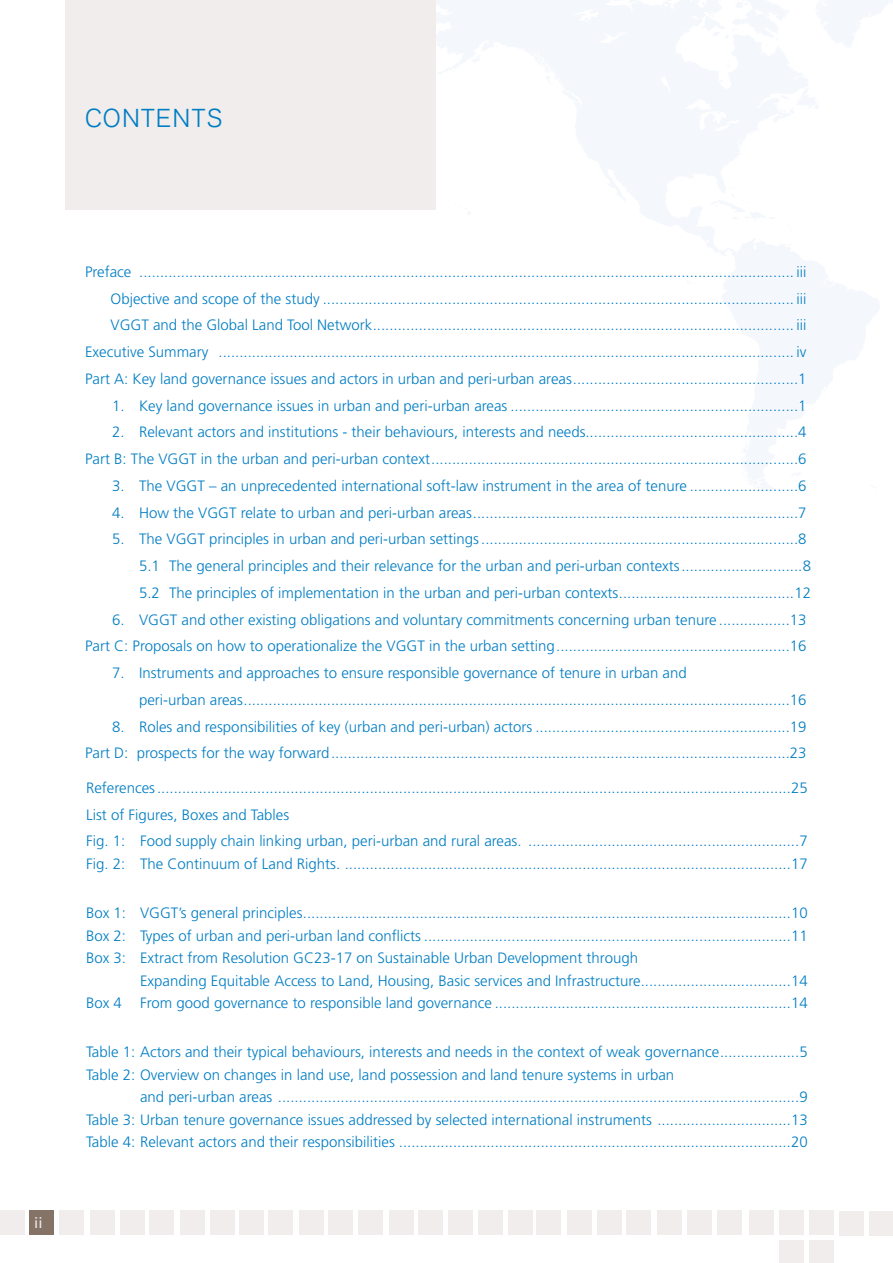
<style>
.page{position:relative;width:893px;height:1263px;background:#fff}
.page>*{position:absolute;margin:0;border:0;box-sizing:border-box;transform-origin:0 0}
.t1{font:300 25.5px "Akzidenz Grotesk";letter-spacing:.05em;color:#007dc3}
.t2{font:300 15px/26.7px "Frutiger";color:#007dc3;text-align:right}
.t3{font:15px "Frutiger";color:#edeae8}
</style>
<div class="page">
<div style="left:0;top:1210px;width:25px;height:25px;background:#f0edec"></div>
<div style="left:180px;top:1210px;width:25px;height:25px;background:#f0edec"></div>
<div style="left:389px;top:1210px;width:24px;height:25px;background:#f0edec"></div>
<div style="left:657px;top:1210px;width:25px;height:25px;background:#f0edec"></div>
<div style="left:210px;top:1210px;width:25px;height:25px;background:#f0edec"></div>
<div style="left:478px;top:1210px;width:25px;height:25px;background:#f0edec"></div>
<div style="left:418px;top:1210px;width:25px;height:25px;background:#f0edec"></div>
<div style="left:687px;top:1210px;width:25px;height:25px;background:#f0edec"></div>
<div style="left:59px;top:1210px;width:25px;height:25px;background:#f0edec"></div>
<div style="left:268px;top:1210px;width:25px;height:25px;background:#f0edec"></div>
<div style="left:536px;top:1210px;width:25px;height:25px;background:#f0edec"></div>
<div style="left:239px;top:1210px;width:25px;height:25px;background:#f0edec"></div>
<div style="left:508px;top:1210px;width:25px;height:25px;background:#f0edec"></div>
<div style="left:448px;top:1210px;width:25px;height:25px;background:#f0edec"></div>
<div style="left:717px;top:1210px;width:24px;height:25px;background:#f0edec"></div>
<div style="left:90px;top:1210px;width:25px;height:25px;background:#f0edec"></div>
<div style="left:299px;top:1210px;width:24px;height:25px;background:#f0edec"></div>
<div style="left:567px;top:1210px;width:25px;height:25px;background:#f0edec"></div>
<div style="left:120px;top:1210px;width:24px;height:25px;background:#f0edec"></div>
<div style="left:328px;top:1210px;width:25px;height:25px;background:#f0edec"></div>
<div style="left:597px;top:1210px;width:25px;height:25px;background:#f0edec"></div>
<div style="left:149px;top:1210px;width:25px;height:25px;background:#f0edec"></div>
<div style="left:358px;top:1210px;width:25px;height:25px;background:#f0edec"></div>
<div style="left:626px;top:1210px;width:25px;height:25px;background:#f0edec"></div>
<div style="left:749px;top:1210px;width:25px;height:25px;background:#f0edec"></div>
<div style="left:779px;top:1210px;width:25px;height:25px;background:#f0edec"></div>
<div style="left:779px;top:1240px;width:25px;height:23px;background:#f0edec"></div>
<div style="left:809px;top:1210px;width:24px;height:25px;background:#f0edec"></div>
<div style="left:809px;top:1240px;width:24px;height:23px;background:#f0edec"></div>
<div style="left:840px;top:1211px;width:24px;height:25px;background:#f0edec"></div>
<div style="left:869px;top:1211px;width:24px;height:25px;background:#f0edec"></div>
<div style="left:30px;top:1210px;width:24px;height:25px;background:#867367"></div>
<svg style="left:436px;top:0;width:443px;height:456px"></svg>
<svg style="left:742px;top:456px;width:34px;height:33px"></svg>
<svg style="left:743px;top:432px;width:8px;height:16px"></svg>
<svg style="left:702px;top:187px;width:94px;height:69px"></svg>
<svg style="left:521px;top:311px;width:5px;height:4px"></svg>
<svg style="left:692px;top:0;width:201px;height:49px"></svg>
<div style="left:65px;top:0;width:371px;height:210px;background:#f0edec"></div>
<h1 class="t1" style="left:85px;top:104px;width:139px">CONTENTS</h1>
<p class="t3" style="left:34px;top:1214px;width:10px">ii</p>
<p class="t2" style="left:85px;top:258px;width:723px">Preface ............................................................................................................................................................. iii Objective and scope of the study ................................................................................................................. iii VGGT and the Global Land Tool Network..................................................................................................... iii Executive Summary .......................................................................................................................................... iv Part A: Key land governance issues and actors in urban and peri-urban areas......................................................1</p>
<p class="t2" style="left:112px;top:392px;width:696px">1. Key land governance issues in urban and peri-urban areas .....................................................................1</p>
<p class="t2" style="left:85px;top:419px;width:723px">2. Relevant actors and institutions - their behaviours, interests and needs...................................................4<br>Part B: The VGGT in the urban and peri-urban context........................................................................................6</p>
<p class="t2" style="left:112px;top:472px;width:696px">3. The VGGT – an unprecedented international soft-law instrument in the area of tenure ..........................6</p>
<p class="t2" style="left:112px;top:499px;width:696px">4. How the VGGT relate to urban and peri-urban areas..............................................................................7</p>
<p class="t2" style="left:139px;top:526px;width:673px;text-align:left;text-indent:-27px">5. The VGGT principles in urban and peri-urban settings............................................................................8<br>5.1 The general principles and their relevance for the urban and peri-urban contexts.............................8<br>5.2 The principles of implementation in the urban and peri-urban contexts..........................................12</p>
<p class="t2" style="left:85px;top:606px;width:723px">6. VGGT and other existing obligations and voluntary commitments concerning urban tenure .................13<br>Part C: Proposals on how to operationalize the VGGT in the urban setting........................................................16</p>
<p class="t2" style="left:139px;top:659px;width:669px;text-align:left;text-indent:-27px">7. Instruments and approaches to ensure responsible governance of tenure in urban and<br>peri-urban areas...................................................................................................................................16</p>
<p class="t2" style="left:85px;top:713px;width:723px">8. Roles and responsibilities of key (urban and peri-urban) actors .............................................................19<br>Part D: prospects for the way forward..............................................................................................................23</p>
<p class="t2" style="left:86px;top:774px;width:723px;text-align:left">References........................................................................................................................................................25<br>List of Figures, Boxes and Tables<br>Fig. 1: Food supply chain linking urban, peri-urban and rural areas. .................................................................7</p>
<p class="t2" style="left:86px;top:850px;width:723px">Fig. 2: The Continuum of Land Rights. ...........................................................................................................17</p>
<p class="t2" style="left:86px;top:902px;width:723px;line-height:22.5px;text-align:justify">Box 1: VGGT’s general principles.....................................................................................................................10<br>Box 2: Types of urban and peri-urban land conflicts ........................................................................................11<br>Box 3: Extract from Resolution GC23-17 on Sustainable Urban Development through</p>
<p class="t2" style="left:86px;top:969px;width:723px;line-height:22.5px">Expanding Equitable Access to Land, Housing, Basic services and Infrastructure....................................14<br>Box 4 From good governance to responsible land governance .......................................................................14</p>
<p class="t2" style="left:86px;top:1041px;width:723px;line-height:22.5px;text-align:left">Table 1: Actors and their typical behaviours, interests and needs in the context of weak governance...................5<br>Table 2: Overview on changes in land use, land possession and land tenure systems in urban</p>
<p class="t2" style="left:86px;top:1086px;width:723px;line-height:22.5px;text-align:justify;text-indent:54px">and peri-urban areas .............................................................................................................................9<br>Table 3: Urban tenure governance issues addressed by selected international instruments ................................13<br>Table 4: Relevant actors and their responsibilities ..............................................................................................20</p>
</div>
